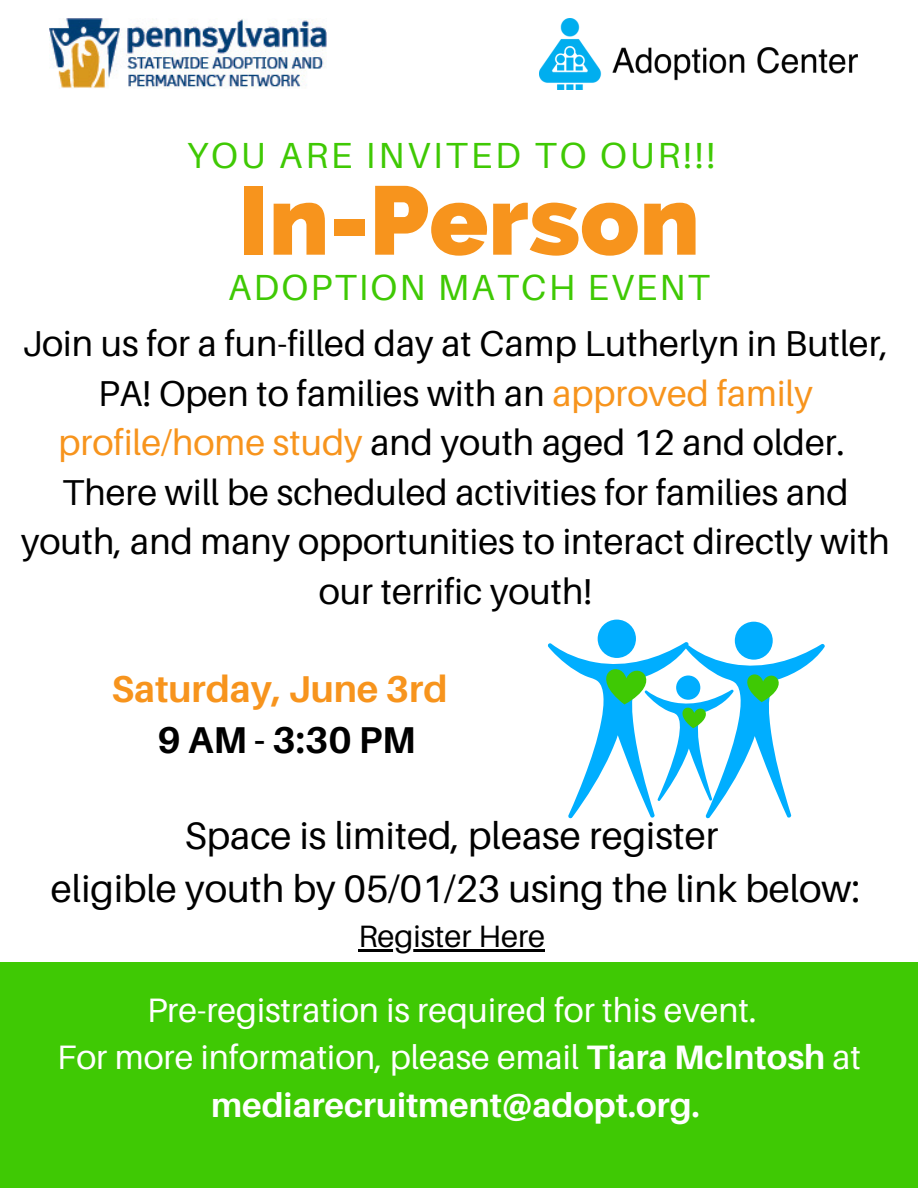
<style>
.page{position:relative;width:918px;height:1188px;background:#fff}
.page>*{position:absolute;margin:0;border:0;box-sizing:border-box;transform-origin:0 0}
.t1{font:800 97.05px "Raleway";color:#f7941d}
.t2{font:38.25px/52.8px "Aileron";color:#000;text-align:center}
.t3{font:700 37.35px "Aileron";color:#f7941d}
.t4{font:700 37.35px "Aileron";color:#000}
.t5{font:36.3px "Aileron";letter-spacing:.08em;color:#3fc904}
.t6{font:36.3px "Aileron";letter-spacing:.06em;color:#3fc904}
.t7{font:36px/49.5px "Aileron";color:#000;text-align:center}
.t8{font:33.9px/47.2px "Aileron";color:#fff;text-align:center}
.t9{font:30.9px "Aileron";color:#000}
.s1{color:#f7941d}
.s2{font-weight:700}
</style>
<div class="page">
<div style="left:0;top:962px;width:918px;height:226px;background:#3fc904"></div>
<div style="left:598px;top:620px;width:38px;height:38px;background:#00aeff;border-radius:50%"></div>
<div style="left:735px;top:622px;width:38px;height:38px;background:#00aeff;border-radius:50%"></div>
<svg style="left:547px;top:641px;width:278px;height:178px"></svg>
<img style="left:49px;top:19px;width:278px;height:69px">
<img style="left:539px;top:19px;width:318px;height:71px">
<hr style="left:358px;top:950px;width:187px;height:2px;background:#000">
<p class="t5" style="left:187px;top:133px;width:530px">YOU ARE INVITED TO OUR!!!</p>
<h1 class="t1" style="left:238px;top:163px;width:463px">In-Person</h1>
<p class="t6" style="left:228px;top:265px;width:483px">ADOPTION MATCH EVENT</p>
<p class="t7" style="left:21px;top:318px;width:870px">Join us for a fun-filled day at Camp Lutherlyn in Butler, PA! Open to families with an <span class="s1">approved family profile/home study</span> and youth aged 12 and older.<br>There will be scheduled activities for families and youth, and many opportunities to interact directly with our terrific youth!</p>
<p class="t3" style="left:111px;top:666px;width:338px">Saturday, June 3rd</p>
<p class="t4" style="left:158px;top:717px;width:260px">9 AM - 3:30 PM</p>
<p class="t2" style="left:51px;top:808px;width:811px">Space is limited, please register<br>eligible youth by 05/01/23 using the link below:</p>
<p class="t9" style="left:358px;top:917px;width:188px">Register Here</p>
<p class="t8" style="left:57px;top:986px;width:806px">Pre-registration is required for this event.<br>For more information, please email <span class="s2">Tiara McIntosh</span> at <span class="s2">mediarecruitment@adopt.org.</span></p>
</div>
